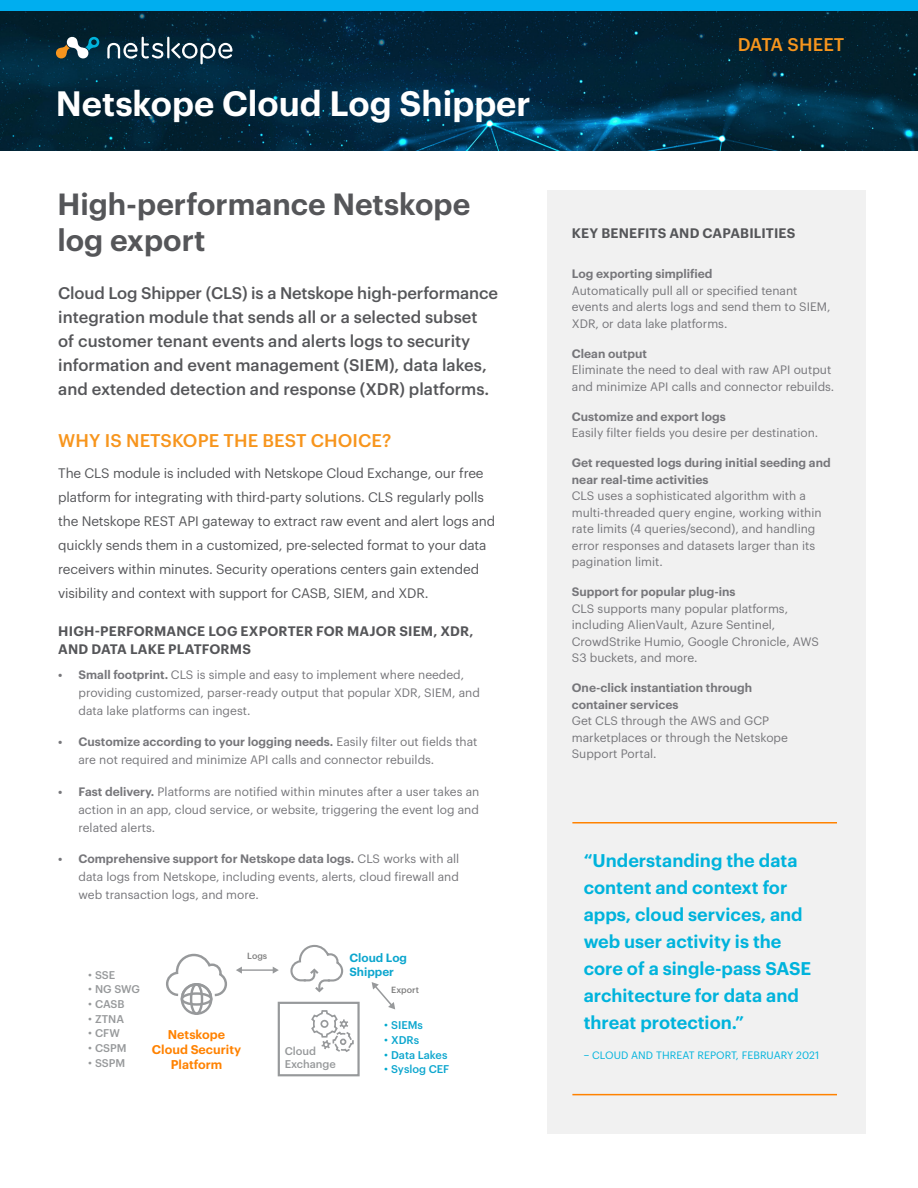
<style>
.page{position:relative;width:918px;height:1188px;background:#fff}
.page>*{position:absolute;margin:0;border:0;box-sizing:border-box;transform-origin:0 0}
.Main_Header{font:600 34.5px "Graphik";color:#fff}
.Main_Header-2{font:600 30px/36px "Graphik";color:#555659}
.Quote_12{font:600 18px/27px "Graphik";color:#00b3dc}
.Subheadline_1{font:500 18px "Graphik";letter-spacing:.005em;color:#f7951d}
.Copy{font:500 16.5px/24px "Graphik";color:#555659}
.Copy-2{font:13.5px/24px "Graphik";letter-spacing:-.01em;color:#555659}
.Subheadline_2{font:600 13.5px/18px "Graphik";letter-spacing:.01em;color:#555659}
.t1{font:600 12.45px/15px "Graphik";color:#ff8200;text-align:center}
.Quick_Glance_Copy{font:12px/16.5px "Graphik";color:#76767a}
.Quick_Glance_Subhead{font:600 12px/16.5px "Graphik";color:#76767a}
.t2{font:600 11.7px/14.1px "Graphik";color:#0ca6ce}
.t3{font:500 10.95px/13.2px "Graphik";color:#97999b}
.t4{font:500 10.95px "Graphik";color:#0ca6ce}
.Copy-3{font:10.5px "Graphik";letter-spacing:.005em;color:#00b3dc}
.t5{font:500 8.85px "Graphik";color:#808080}
.s1{font-weight:600}
.s2{font-family:"Arial";font-weight:400}
.s3{font-family:"Arial";font-weight:400;color:#00a9ce}
</style>
<div class="page">
<img style="left:0;top:11px;width:918px;height:139px">
<div style="left:0;top:0;width:918px;height:11px;background:#00aeef"></div>
<div style="left:548px;top:190px;width:318px;height:943px;background:#f1f1f1"></div>
<div style="left:278px;top:1002px;width:82px;height:74px;border:2px solid #97999b"></div>
<svg style="left:372px;top:982px;width:23px;height:27px"></svg>
<hr style="left:241px;top:969px;width:33px;height:2px;background:#97999b">
<svg style="left:273px;top:967px;width:6px;height:7px"></svg>
<svg style="left:236px;top:967px;width:6px;height:7px"></svg>
<svg style="left:311px;top:1010px;width:43px;height:42px"></svg>
<div style="left:181px;top:983px;width:31px;height:32px;border:2px solid #97999b;border-radius:50%"></div>
<svg style="left:166px;top:953px;width:61px;height:45px"></svg>
<div style="left:190px;top:983px;width:13px;height:32px;border:2px solid #97999b;border-radius:50%"></div>
<div style="left:181px;top:992px;width:31px;height:14px;border:2px solid #97999b;border-radius:50%"></div>
<svg style="left:290px;top:944px;width:54px;height:49px"></svg>
<hr style="left:572px;top:1094px;width:265px;height:1px;background:#ff8200">
<hr style="left:572px;top:822px;width:265px;height:2px;background:#ff8200">
<svg style="left:55px;top:36px;width:45px;height:23px"></svg>
<hr style="left:167px;top:37px;width:2px;height:21px;background:#fff">
<svg style="left:107px;top:37px;width:56px;height:22px"></svg>
<svg style="left:171px;top:43px;width:62px;height:21px"></svg>
<p class="Main_Header" style="left:56px;top:77px;width:476px">Netskope Cloud Log Shipper</p>
<p class="Main_Header-2" style="left:57px;top:183px;width:414px">High-performance Netskope log export</p>
<p class="Copy" style="left:58px;top:279px;width:441px">Cloud Log Shipper (CLS) is a Netskope high-performance integration module that sends all or a selected subset<br>of customer tenant events and alerts logs to security information and event management (SIEM), data lakes, and extended detection and response (XDR) platforms.</p>
<p class="Subheadline_1" style="left:58px;top:427px;width:335px">WHY IS NETSKOPE THE BEST CHOICE?</p>
<p class="Copy-2" style="left:58px;top:460px;width:439px">The CLS module is included with Netskope Cloud Exchange, our free platform for integrating with third-party solutions. CLS regularly polls the Netskope REST API gateway to extract raw event and alert logs and quickly sends them in a customized, pre-selected format to your data receivers within minutes. Security operations centers gain extended visibility and context with support for CASB, SIEM, and XDR.</p>
<p class="Subheadline_2" style="left:58px;top:621px;width:417px">HIGH-PERFORMANCE LOG EXPORTER FOR MAJOR SIEM, XDR,<br>AND DATA LAKE PLATFORMS</p>
<p class="Quick_Glance_Copy" style="left:78px;top:665px;width:403px;line-height:18px;text-indent:-20px"><span class="s1">• Small footprint.</span> CLS is simple and easy to implement where needed, providing customized, parser-ready output that popular XDR, SIEM, and data lake platforms can ingest.</p>
<p class="Quick_Glance_Copy" style="left:78px;top:732px;width:401px;line-height:18px;text-indent:-20px"><span class="s1">• Customize according to your logging needs.</span> Easily filter out fields that are not required and minimize API calls and connector rebuilds.</p>
<p class="Quick_Glance_Copy" style="left:78px;top:782px;width:402px;line-height:18px;text-align:justify;text-indent:-20px"><span class="s1">• Fast delivery.</span> Platforms are notified within minutes after a user takes an action in an app, cloud service, or website, triggering the event log and related alerts.</p>
<p class="Quick_Glance_Copy" style="left:78px;top:849px;width:382px;line-height:18px;text-align:justify;text-indent:-20px"><span class="s1">• Comprehensive support for Netskope data logs.</span> CLS works with all data logs from Netskope, including events, alerts, cloud firewall and web transaction logs, and more.</p>
<p class="t3" style="left:88px;top:967px;width:29px"><span class="s2">•</span> SSE</p>
<p class="t3" style="left:88px;top:982px;width:53px"><span class="s2">•</span> NG SWG</p>
<p class="t3" style="left:88px;top:997px;width:38px"><span class="s2">•</span> CASB</p>
<p class="t3" style="left:88px;top:1011px;width:37px"><span class="s2">•</span> ZTNA</p>
<p class="t3" style="left:88px;top:1026px;width:33px"><span class="s2">•</span> CFW</p>
<p class="t3" style="left:88px;top:1041px;width:40px"><span class="s2">•</span> CSPM</p>
<p class="t3" style="left:88px;top:1055px;width:39px"><span class="s2">•</span> SSPM</p>
<p class="t5" style="left:247px;top:949px;width:22px">Logs</p>
<p class="t1" style="left:152px;top:1026px;width:91px">Netskope<br>Cloud Security<br>Platform</p>
<p class="t3" style="left:285px;top:1043px;width:53px">Cloud<br>Exchange</p>
<p class="t2" style="left:349px;top:949px;width:59px">Cloud Log<br>Shipper</p>
<p class="t5" style="left:391px;top:983px;width:29px">Export</p>
<p class="t4" style="left:384px;top:1017px;width:40px"><span class="s3">•</span> SIEMs</p>
<p class="t4" style="left:384px;top:1032px;width:36px"><span class="s3">•</span> XDRs</p>
<p class="t4" style="left:384px;top:1046px;width:65px"><span class="s3">•</span> Data Lakes</p>
<p class="t4" style="left:384px;top:1061px;width:67px"><span class="s3">•</span> Syslog CEF</p>
<p class="Subheadline_1" style="left:738px;top:31px;width:108px">DATA SHEET</p>
<p class="Subheadline_2" style="left:572px;top:223px;width:225px">KEY BENEFITS AND CAPABILITIES</p>
<p class="Quick_Glance_Subhead" style="left:572px;top:264px;width:142px">Log exporting simplified</p>
<p class="Quick_Glance_Copy" style="left:572px;top:281px;width:260px">Automatically pull all or specified tenant events and alerts logs and send them to SIEM,<br>XDR, or data lake platforms.</p>
<p class="Quick_Glance_Subhead" style="left:572px;top:344px;width:77px">Clean output</p>
<p class="Quick_Glance_Copy" style="left:572px;top:360px;width:264px">Eliminate the need to deal with raw API output and minimize API calls and connector rebuilds.</p>
<p class="Quick_Glance_Subhead" style="left:572px;top:407px;width:156px">Customize and export logs</p>
<p class="Quick_Glance_Copy" style="left:572px;top:423px;width:248px">Easily filter fields you desire per destination.</p>
<p class="Quick_Glance_Copy" style="left:572px;top:453px;width:260px"><span class="s1">Get requested logs during initial seeding and near real-time activities<br></span>CLS uses a sophisticated algorithm with a multi-threaded query engine, working within rate limits (4 queries/second), and handling error responses and datasets larger than its pagination limit.</p>
<p class="Quick_Glance_Subhead" style="left:572px;top:582px;width:165px">Support for popular plug-ins</p>
<p class="Quick_Glance_Copy" style="left:572px;top:599px;width:249px">CLS supports many popular platforms, including AlienVault, Azure Sentinel, CrowdStrike Humio, Google Chronicle, AWS S3 buckets, and more.</p>
<p class="Quick_Glance_Subhead" style="left:572px;top:678px;width:182px">One-click instantiation through container services</p>
<p class="Quick_Glance_Copy" style="left:572px;top:711px;width:218px">Get CLS through the AWS and GCP marketplaces or through the Netskope<br>Support Portal.</p>
<p class="Quote_12" style="left:584px;top:845px;width:229px">“Understanding the data content and context for apps, cloud services, and web user activity is the core of a single-pass SASE architecture for data and threat protection.”</p>
<p class="Copy-3" style="left:584px;top:1047px;width:237px">– CLOUD AND THREAT REPORT, FEBRUARY 2021</p>
</div>
